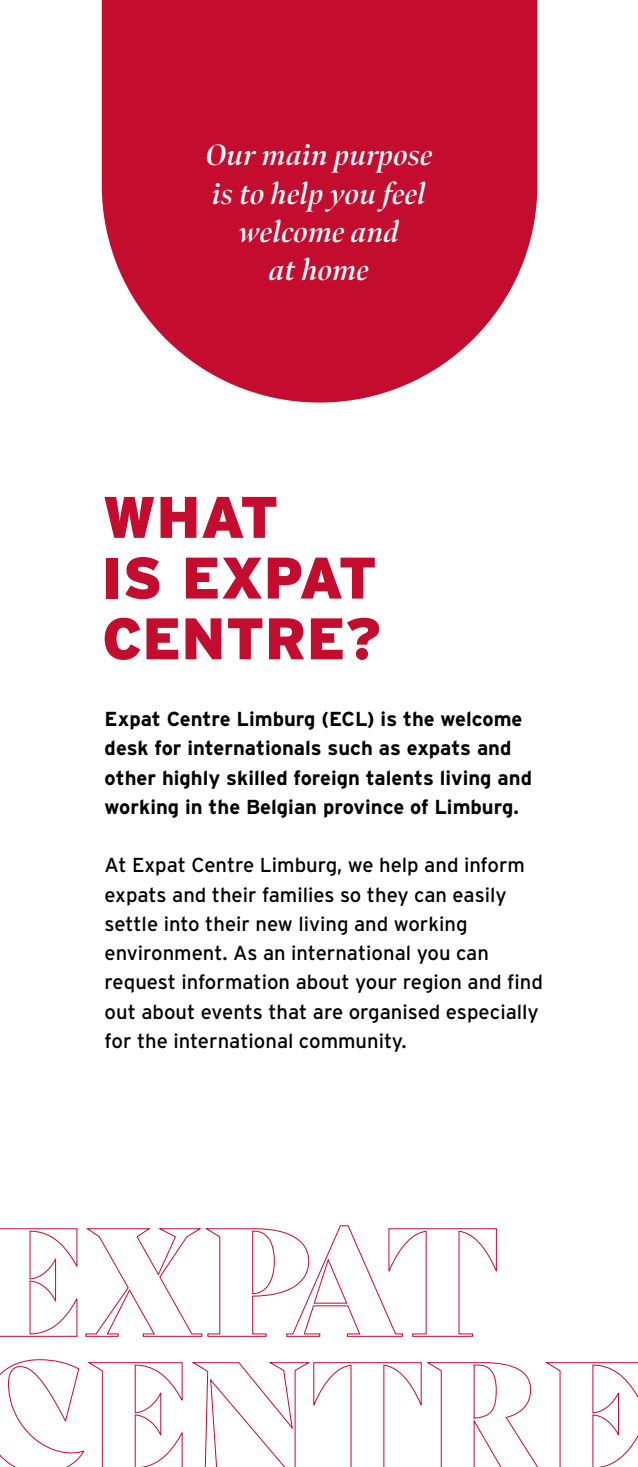
<style>
.page{position:relative;width:638px;height:1467px;background:#fff}
.page>*{position:absolute;margin:0;border:0;box-sizing:border-box;transform-origin:0 0}
.t1{font:900 58.5px/60.8px "Interstate";color:#c30c2e}
.t2{font:italic 600 30.38px/38.2px "Bennet Banner";letter-spacing:.025em;color:#fff;text-align:center}
.t3{font:20.25px/29.2px "Interstate";color:#000}
.t4{font:700 20.25px/29.2px "Interstate";color:#000}
</style>
<div class="page">
<svg style="left:102px;top:0;width:435px;height:403px;background:#c92846"></svg>
<svg style="left:0;top:1359px;width:638px;height:108px"></svg>
<svg style="left:0;top:1225px;width:497px;height:112px"></svg>
<h2 class="t2" style="left:206px;top:139px;width:228px">Our main purpose is to help you feel welcome and<br>at home</h2>
<h1 class="t1" style="left:102px;top:490px;width:280px">WHAT<br>IS EXPAT<br>CENTRE?</h1>
<p class="t4" style="left:105px;top:705px;width:429px">Expat Centre Limburg (ECL) is the welcome desk for internationals such as expats and other highly skilled foreign talents living and working in the Belgian province of Limburg.</p>
<p class="t3" style="left:105px;top:852px;width:440px">At Expat Centre Limburg, we help and inform expats and their families so they can easily settle into their new living and working environment. As an international you can request information about your region and find out about events that are organised especially for the international community.</p>
</div>
